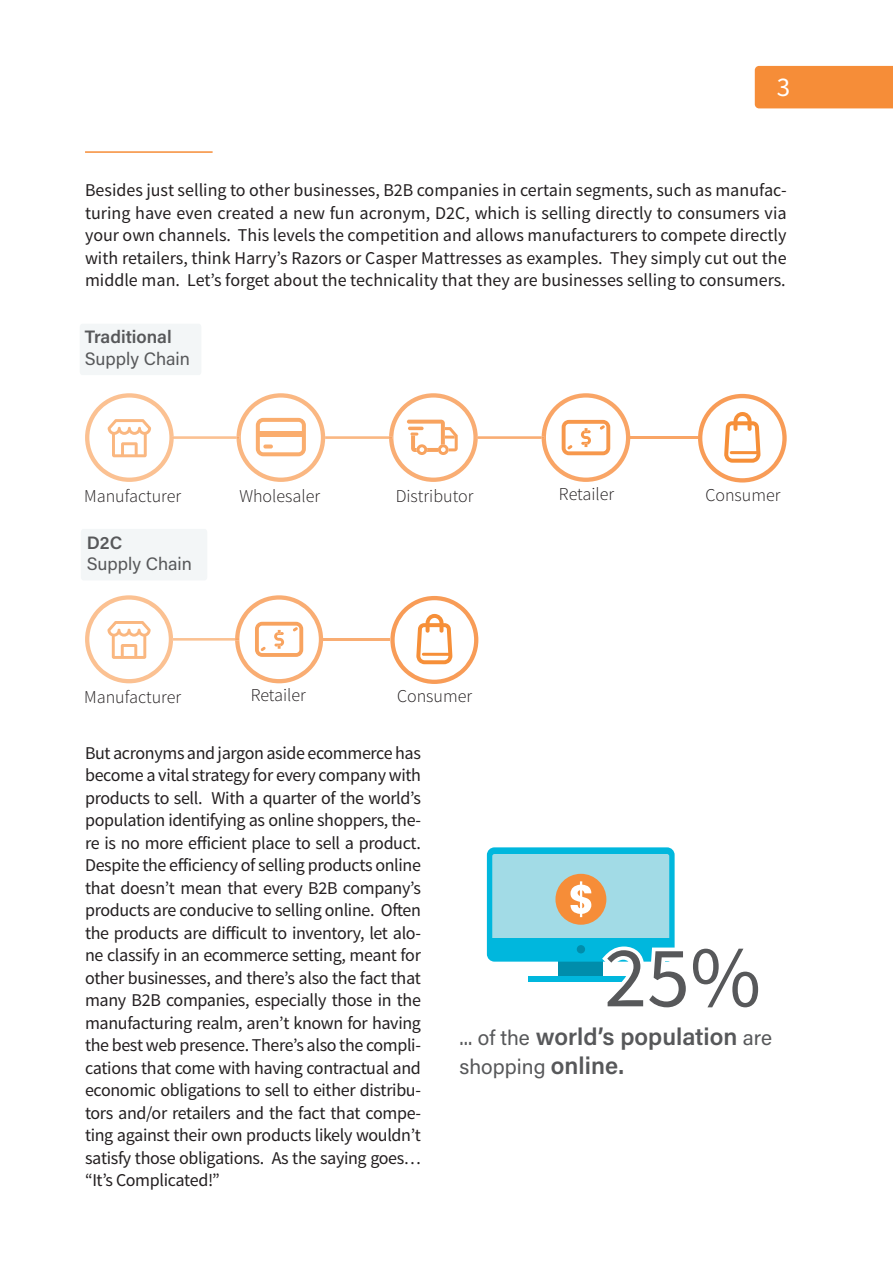
<style>
.page{position:relative;width:893px;height:1263px;background:#fff}
.page>*{position:absolute;margin:0;border:0;box-sizing:border-box;transform-origin:0 0}
.t1{font:27px "Source Sans Pro";color:#fff}
.t2{font:24px "Acumin Variable Concept";letter-spacing:.04em;color:#57585a}
.t3{font:21px "Acumin Variable Concept";letter-spacing:.02em;color:#57585a}
.Fließ{font:18px/22.5px "Source Sans Pro";letter-spacing:-.02em;color:#231f20;text-align:justify}
.t4{font:300 18px "Source Sans Pro";color:#231f20}
.t5{font:18px "Acumin Variable Concept";letter-spacing:.02em;color:#57585a}
.t6{font:18px "Acumin Variable Concept";letter-spacing:.04em;color:#57585a}
.s1{font-size:21px}
.s2{font-size:24px}
</style>
<div class="page">
<div style="left:558px;top:959px;width:45px;height:18px;background:#008dab"></div>
<div style="left:487px;top:847px;width:188px;height:115px;background:#00b7dd;border-radius:8px"></div>
<div style="left:492px;top:854px;width:177px;height:101px;background:#a2dbe6;border-radius:2px"></div>
<div style="left:490px;top:938px;width:182px;height:19px;background:#00b7dd"></div>
<div style="left:577px;top:945px;width:8px;height:8px;background:#008dab;border-radius:50%"></div>
<div style="left:528px;top:976px;width:105px;height:6px;background:#00b7dd"></div>
<div style="left:555px;top:874px;width:51px;height:51px;background:#f68d38;border-radius:50%"></div>
<svg style="left:570px;top:881px;width:21px;height:36px"></svg>
<svg style="left:602px;top:945px;width:157px;height:63px"></svg>
<div style="left:81px;top:529px;width:126px;height:51px;background:#f3f6f7"></div>
<div style="left:80px;top:324px;width:121px;height:51px;background:#f3f6f7"></div>
<hr style="left:630px;top:436px;width:68px;height:3px;background:#f9a566">
<svg style="left:698px;top:394px;width:89px;height:88px"></svg>
<svg style="left:85px;top:393px;width:545px;height:89px"></svg>
<hr style="left:323px;top:638px;width:67px;height:3px;background:#f9ad73">
<svg style="left:390px;top:596px;width:88px;height:88px"></svg>
<svg style="left:85px;top:595px;width:238px;height:88px"></svg>
<hr style="left:85px;top:151px;width:128px;height:2px;background:#f68d38">
<div style="left:755px;top:66px;width:138px;height:42px;background:#f68d38"></div>
<h1 class="t1" style="left:777px;top:71px;width:15px">3</h1>
<p class="Fließ" style="left:85px;top:179px;width:703px">Besides just selling to other businesses, B2B companies in certain segments, such as manufac&shy;turing have even created a new fun acronym, D2C, which is selling directly to consumers via your own channels. This levels the competition and allows manufacturers to compete directly with retailers, think Harry’s Razors or Casper Mattresses as examples. They simply cut out the middle man. Let’s forget about the technicality that they are businesses selling to consumers.</p>
<p class="t6" style="left:85px;top:325px;width:88px">Traditional</p>
<p class="t5" style="left:85px;top:346px;width:106px">Supply Chain</p>
<p class="t4" style="left:84px;top:485px;width:99px">Manufacturer</p>
<p class="t4" style="left:239px;top:485px;width:82px">Wholesaler</p>
<p class="t4" style="left:396px;top:485px;width:79px">Distributor</p>
<p class="t4" style="left:559px;top:483px;width:57px">Retailer</p>
<p class="t4" style="left:705px;top:484px;width:77px">Consumer</p>
<p class="t5" style="left:87px;top:530px;width:36px">D2C</p>
<p class="t5" style="left:87px;top:552px;width:106px">Supply Chain</p>
<p class="t4" style="left:84px;top:686px;width:99px">Manufacturer</p>
<p class="t4" style="left:251px;top:684px;width:57px">Retailer</p>
<p class="t4" style="left:397px;top:685px;width:77px">Consumer</p>
<p class="Fließ" style="left:85px;top:742px;width:337px">But acronyms and jargon aside ecommerce has become a vital strategy for every company with products to sell. With a quarter of the world’s population identifying as online shoppers, the&shy;re is no more efficient place to sell a product.<br>Despite the efficiency of selling products online that doesn’t mean that every B2B company’s products are conducive to selling online. Often the products are difficult to inventory, let alo&shy;ne classify in an ecommerce setting, meant for other businesses, and there’s also the fact that many B2B companies, especially those in the manufacturing realm, aren’t known for having the best web presence. There’s also the compli&shy;cations that come with having contractual and economic obligations to sell to either distribu&shy;tors and/or retailers and the fact that compe&shy;ting against their own products likely wouldn’t satisfy those obligations. As the saying goes… “It’s Complicated!”</p>
<p class="t2" style="left:460px;top:1020px;width:313px"><span class="s1">... of the</span> world’s population <span class="s1">are</span></p>
<p class="t3" style="left:460px;top:1052px;width:164px">shopping <span class="s2">online.</span></p>
</div>
